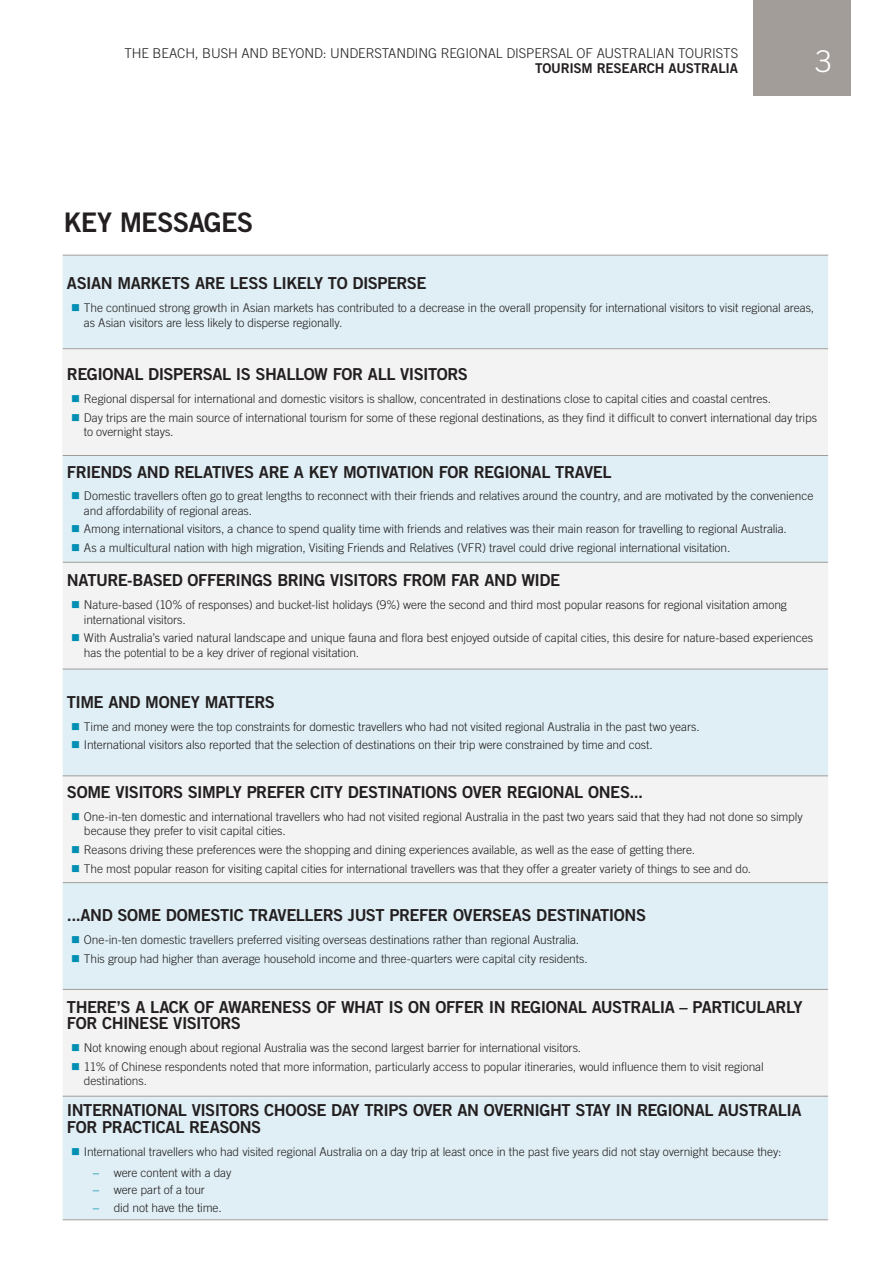
<style>
.page{position:relative;width:893px;height:1263px;background:#fff}
.page>*{position:absolute;margin:0;border:0;box-sizing:border-box;transform-origin:0 0}
.t1{font:300 30px "Trade Gothic LT Std";color:#fff}
.t2{font:27px "Trade Gothic LT Std Bd 2";letter-spacing:-.03em;color:#231f20}
.t3{font:16.5px/16.5px "Trade Gothic LT Std Bd 2";letter-spacing:-.03em;color:#231f20}
.t4{font:300 13.5px "Trade Gothic LT Std";letter-spacing:-.01em;color:#231f20}
.t5{font:13.5px "Trade Gothic LT Std Bd 2";letter-spacing:-.015em;color:#231f20}
.t6{font:300 12px/14.4px "Trade Gothic LT Std";letter-spacing:-.005em;color:#231f20}
.s1{color:#008fb3}
</style>
<div class="page">
<div style="left:753px;top:0;width:97px;height:96px;background:#a39d99"></div>
<div style="left:63px;top:256px;width:765px;height:306px;background:#dfeff5"></div>
<div style="left:63px;top:349px;width:765px;height:106px;background:#f3f3f3"></div>
<svg style="left:63px;top:563px;width:765px;height:319px;fill:#f3f3f3"></svg>
<svg style="left:63px;top:883px;width:765px;height:336px;fill:#dfeff5"></svg>
<hr style="left:63px;top:255px;width:765px;height:1px;background:#a39d99">
<hr style="left:63px;top:348px;width:765px;height:1px;background:#a39d99">
<hr style="left:63px;top:455px;width:765px;height:1px;background:#a39d99">
<hr style="left:63px;top:562px;width:765px;height:1px;background:#a39d99">
<hr style="left:63px;top:669px;width:765px;height:1px;background:#a39d99">
<hr style="left:63px;top:775px;width:765px;height:1px;background:#a39d99">
<hr style="left:63px;top:882px;width:765px;height:1px;background:#a39d99">
<hr style="left:63px;top:1219px;width:765px;height:1px;background:#a39d99">
<hr style="left:63px;top:989px;width:765px;height:1px;background:#a39d99">
<hr style="left:63px;top:1096px;width:765px;height:1px;background:#a39d99">
<p class="t4" style="left:124px;top:45px;width:615px">THE BEACH, BUSH AND BEYOND: UNDERSTANDING REGIONAL DISPERSAL OF AUSTRALIAN TOURISTS</p>
<p class="t5" style="left:535px;top:59px;width:205px">TOURISM RESEARCH AUSTRALIA</p>
<h2 class="t2" style="left:64px;top:206px;width:191px">KEY MESSAGES</h2>
<h1 class="t1" style="left:815px;top:43px;width:18px">3</h1>
<h4 class="t3" style="left:67px;top:275px;width:361px">ASIAN MARKETS ARE LESS LIKELY TO DISPERSE</h4>
<p class="t6" style="left:84px;top:300px;width:732px;text-indent:-13px"><span class="s1">■</span> The continued strong growth in Asian markets has contributed to a decrease in the overall propensity for international visitors to visit regional areas, as Asian visitors are less likely to disperse regionally.</p>
<h4 class="t3" style="left:67px;top:366px;width:402px">REGIONAL DISPERSAL IS SHALLOW FOR ALL VISITORS</h4>
<p class="t6" style="left:71px;top:391px;width:701px"><span class="s1">■</span> Regional dispersal for international and domestic visitors is shallow, concentrated in destinations close to capital cities and coastal centres.</p>
<p class="t6" style="left:84px;top:410px;width:734px;text-indent:-13px"><span class="s1">■</span> Day trips are the main source of international tourism for some of these regional destinations, as they find it difficult to convert international day trips to overnight stays.</p>
<h4 class="t3" style="left:67px;top:463px;width:546px">FRIENDS AND RELATIVES ARE A KEY MOTIVATION FOR REGIONAL TRAVEL</h4>
<p class="t6" style="left:84px;top:489px;width:731px;text-indent:-13px"><span class="s1">■</span> Domestic travellers often go to great lengths to reconnect with their friends and relatives around the country, and are motivated by the convenience and affordability of regional areas.</p>
<p class="t6" style="left:71px;top:522px;width:717px"><span class="s1">■</span> Among international visitors, a chance to spend quality time with friends and relatives was their main reason for travelling to regional Australia.</p>
<p class="t6" style="left:71px;top:540px;width:661px"><span class="s1">■</span> As a multicultural nation with high migration, Visiting Friends and Relatives (VFR) travel could drive regional international visitation.</p>
<h4 class="t3" style="left:67px;top:572px;width:495px">NATURE-BASED OFFERINGS BRING VISITORS FROM FAR AND WIDE</h4>
<p class="t6" style="left:84px;top:598px;width:704px;text-indent:-13px"><span class="s1">■</span> Nature-based (10% of responses) and bucket-list holidays (9%) were the second and third most popular reasons for regional visitation among international visitors.</p>
<p class="t6" style="left:84px;top:631px;width:731px;text-indent:-13px"><span class="s1">■</span> With Australia’s varied natural landscape and unique fauna and flora best enjoyed outside of capital cities, this desire for nature-based experiences has the potential to be a key driver of regional visitation.</p>
<h4 class="t3" style="left:67px;top:693px;width:209px">TIME AND MONEY MATTERS</h4>
<p class="t6" style="left:71px;top:719px;width:630px"><span class="s1">■</span> Time and money were the top constraints for domestic travellers who had not visited regional Australia in the past two years.</p>
<p class="t6" style="left:71px;top:737px;width:583px"><span class="s1">■</span> International visitors also reported that the selection of destinations on their trip were constrained by time and cost.</p>
<h4 class="t3" style="left:67px;top:783px;width:578px">SOME VISITORS SIMPLY PREFER CITY DESTINATIONS OVER REGIONAL ONES...</h4>
<p class="t6" style="left:84px;top:809px;width:720px;text-indent:-13px"><span class="s1">■</span> One-in-ten domestic and international travellers who had not visited regional Australia in the past two years said that they had not done so simply because they prefer to visit capital cities.</p>
<p class="t6" style="left:71px;top:842px;width:626px"><span class="s1">■</span> Reasons driving these preferences were the shopping and dining experiences available, as well as the ease of getting there.</p>
<p class="t6" style="left:71px;top:861px;width:682px"><span class="s1">■</span> The most popular reason for visiting capital cities for international travellers was that they offer a greater variety of things to see and do.</p>
<h4 class="t3" style="left:67px;top:907px;width:581px">...AND SOME DOMESTIC TRAVELLERS JUST PREFER OVERSEAS DESTINATIONS</h4>
<p class="t6" style="left:71px;top:932px;width:510px"><span class="s1">■</span> One-in-ten domestic travellers preferred visiting overseas destinations rather than regional Australia.</p>
<p class="t6" style="left:71px;top:951px;width:518px"><span class="s1">■</span> This group had higher than average household income and three-quarters were capital city residents.</p>
<h4 class="t3" style="left:67px;top:998px;width:737px">THERE’S A LACK OF AWARENESS OF WHAT IS ON OFFER IN REGIONAL AUSTRALIA – PARTICULARLY<br>FOR CHINESE VISITORS</h4>
<p class="t6" style="left:71px;top:1040px;width:512px"><span class="s1">■</span> Not knowing enough about regional Australia was the second largest barrier for international visitors.</p>
<p class="t6" style="left:84px;top:1059px;width:681px;text-indent:-13px"><span class="s1">■</span> 11% of Chinese respondents noted that more information, particularly access to popular itineraries, would influence them to visit regional destinations.</p>
<h4 class="t3" style="left:67px;top:1102px;width:736px">INTERNATIONAL VISITORS CHOOSE DAY TRIPS OVER AN OVERNIGHT STAY IN REGIONAL AUSTRALIA<br>FOR PRACTICAL REASONS</h4>
<p class="t6" style="left:71px;top:1144px;width:712px"><span class="s1">■</span> International travellers who had visited regional Australia on a day trip at least once in the past five years did not stay overnight because they:</p>
<p class="t6" style="left:92px;top:1165px;width:140px"><span class="s1">−</span> were content with a day</p>
<p class="t6" style="left:92px;top:1183px;width:114px"><span class="s1">−</span> were part of a tour</p>
<p class="t6" style="left:92px;top:1200px;width:131px"><span class="s1">−</span> did not have the time.</p>
</div>
